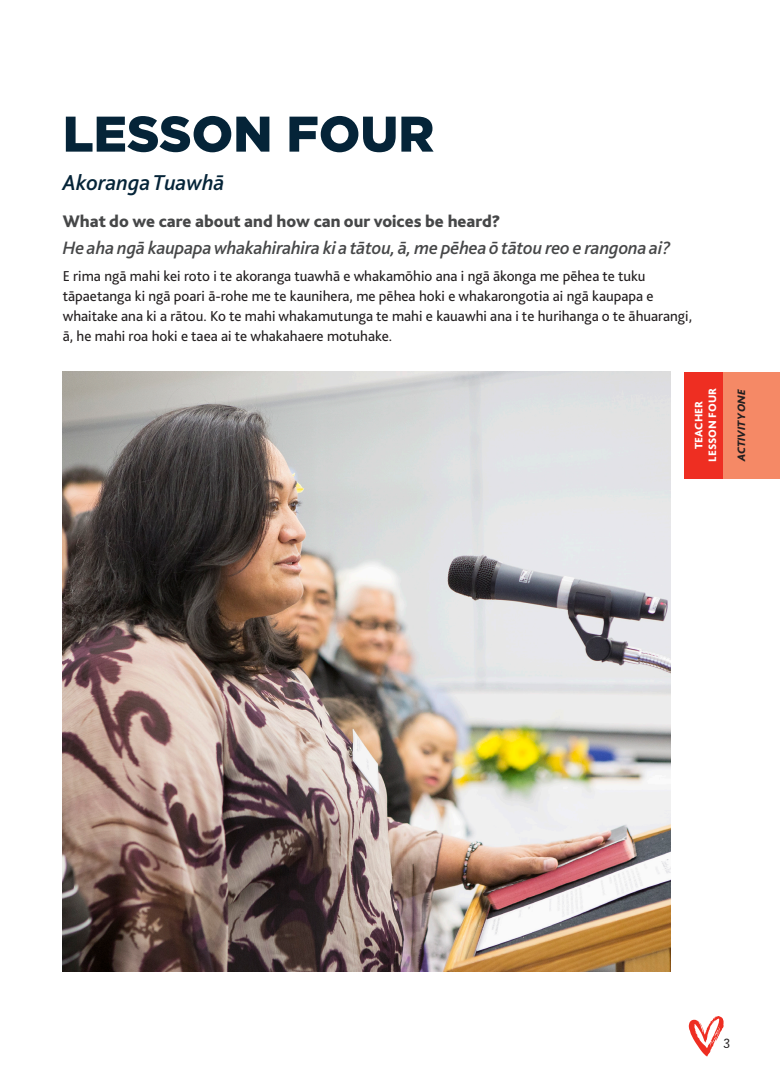
<style>
.page{position:relative;width:780px;height:1088px;background:#fff}
.page>*{position:absolute;margin:0;border:0;box-sizing:border-box;transform-origin:0 0}
.t1{font:900 50px "Gotham";color:#052438}
.t2{font:italic 500 22.5px "Bliss";color:#052438}
.t3{font:italic 500 18.75px "Bliss";letter-spacing:-.01em;color:#464748}
.t4{font:800 17.5px "Bliss";color:#464748}
.t5{font:15px/20px "Bliss";color:#231f20}
.t6{font:15px "National";color:#231f20}
.t7{font:800 11.25px/13.5px "Bliss";color:#fff;text-align:center}
.t8{font:italic 800 11.25px "Bliss";color:#231f20}
</style>
<div class="page">
<svg style="left:688px;top:1016px;width:35px;height:40px"></svg>
<div style="left:684px;top:372px;width:47px;height:107px;background:#ee2e22"></div>
<div style="left:723px;top:372px;width:57px;height:107px;background:#f58966"></div>
<img style="left:63px;top:372px;width:607px;height:600px">
<p class="t1" style="left:63px;top:99px;width:373px">LESSON FOUR</p>
<p class="t2" style="left:63px;top:168px;width:163px">Akoranga Tuawhā</p>
<p class="t4" style="left:63px;top:210px;width:439px">What do we care about and how can our voices be heard?</p>
<p class="t3" style="left:63px;top:236px;width:609px">He aha ngā kaupapa whakahirahira ki a tātou, ā, me pēhea ō tātou reo e rangona ai?</p>
<p class="t5" style="left:63px;top:266px;width:630px">E rima ngā mahi kei roto i te akoranga tuawhā e whakamōhio ana i ngā ākonga me pēhea te tuku tāpaetanga ki ngā poari ā-rohe me te kaunihera, me pēhea hoki e whakarongotia ai ngā kaupapa e whaitake ana ki a rātou. Ko te mahi whakamutunga te mahi e kauawhi ana i te hurihanga o te āhuarangi, ā, he mahi roa hoki e taea ai te whakahaere motuhake.</p>
<p class="t7" style="left:692px;top:462px;width:75px;rotate:-90deg">TEACHER<br>LESSON FOUR</p>
<p class="t8" style="left:734px;top:461px;width:74px;rotate:-90deg">ACTIVITY ONE</p>
<p class="t6" style="left:723px;top:1032px;width:8px">3</p>
</div>
